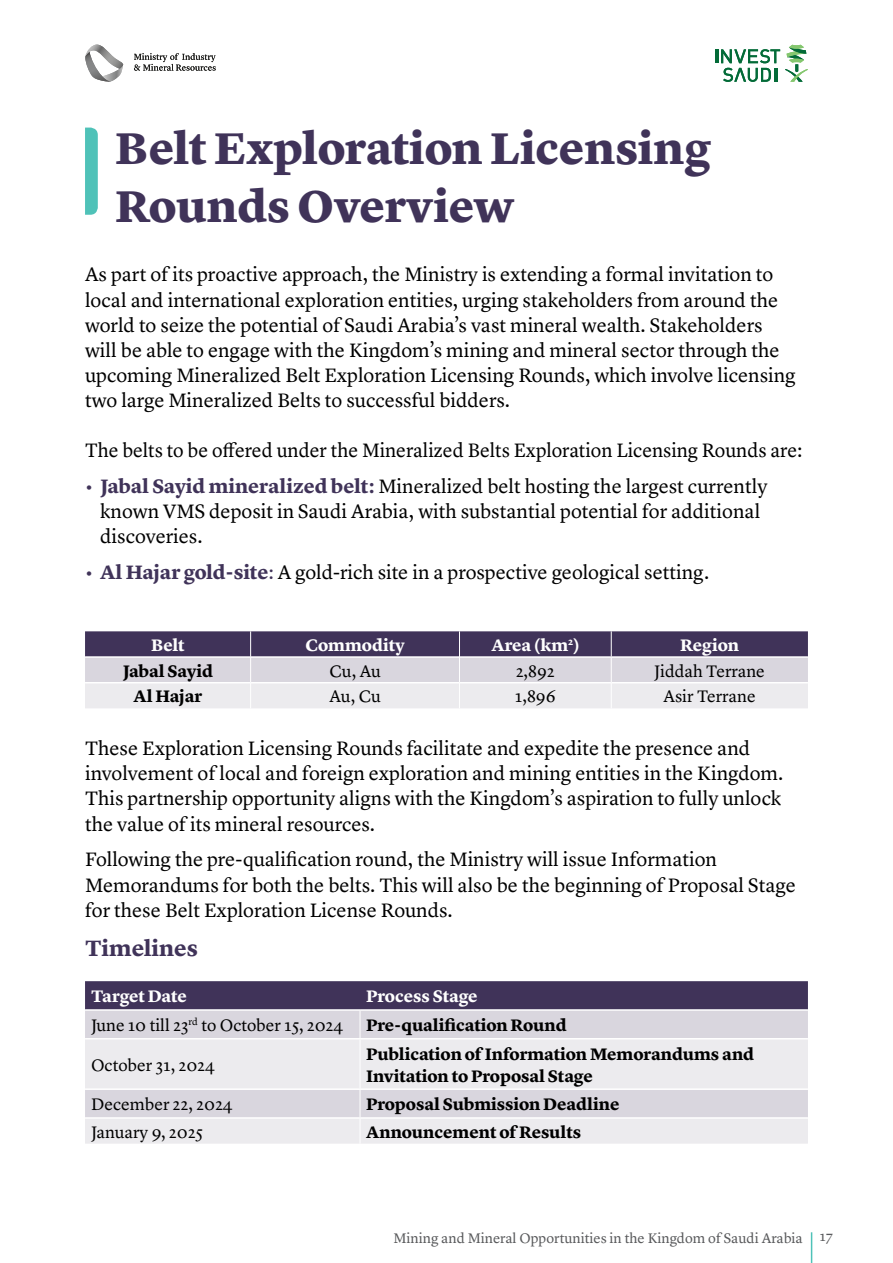
<style>
.page{position:relative;width:893px;height:1263px;background:#fff}
.page>*{position:absolute;margin:0;border:0;box-sizing:border-box;transform-origin:0 0}
.t1{font:900 48px/57.6px "Lyon Arabic Text";letter-spacing:-.005em;color:#403359}
.t2{font:700 24px "Lyon Arabic Text";color:#403359}
.t3{font:21px/25.2px "Lyon Arabic Text";color:#000}
.t4{font:700 18px/21.6px "Lyon Arabic Text";letter-spacing:-.005em;color:#000}
.t5{font:18px "Lyon Arabic Text";color:#000}
.t6{font:700 18px "Lyon Arabic Text";letter-spacing:-.005em;color:#fff}
.t7{font:15px "Lyon Arabic Text";color:#58595b}
.s1{font-weight:700;color:#403359}
.s2{color:#403359}
</style>
<div class="page">
<hr style="left:811px;top:1232px;width:1px;height:31px;background:#4fc2b8">
<svg style="left:134px;top:53px;width:82px;height:18px"></svg>
<svg style="left:85px;top:45px;width:39px;height:37px"></svg>
<hr style="left:715px;top:49px;width:3px;height:14px;background:#036b38">
<svg style="left:721px;top:45px;width:87px;height:37px"></svg>
<svg style="left:85px;top:631px;width:723px;height:77px;background:#afaab9"></svg>
<svg style="left:85px;top:1040px;width:723px;height:104px;background:#e6e5e9"></svg>
<hr style="left:85px;top:1088px;width:275px;height:2px;background:#fff">
<hr style="left:360px;top:1088px;width:448px;height:2px;background:#fff">
<hr style="left:85px;top:1117px;width:275px;height:2px;background:#fff">
<hr style="left:360px;top:1117px;width:448px;height:2px;background:#fff">
<svg style="left:85px;top:981px;width:723px;height:57px;background:#8e879d"></svg>
<hr style="left:360px;top:1039px;width:1px;height:49px;background:#fff">
<svg style="left:360px;top:1090px;width:1px;height:54px"></svg>
<svg style="left:85px;top:128px;width:13px;height:87px"></svg>
<h1 class="t1" style="left:115px;top:119px;width:598px">Belt Exploration Licensing<br>Rounds Overview</h1>
<p class="t3" style="left:85px;top:261px;width:712px">As part of its proactive approach, the Ministry is extending a formal invitation to local and international exploration entities, urging stakeholders from around the world to seize the potential of Saudi Arabia’s vast mineral wealth. Stakeholders will be able to engage with the Kingdom’s mining and mineral sector through the upcoming Mineralized Belt Exploration Licensing Rounds, which involve licensing two large Mineralized Belts to successful bidders.</p>
<p class="t3" style="left:85px;top:437px;width:719px">The belts to be offered under the Mineralized Belts Exploration Licensing Rounds are:</p>
<p class="t3" style="left:100px;top:473px;width:669px;text-indent:-14px"><span class="s1">• Jabal Sayid mineralized belt:</span> Mineralized belt hosting the largest currently known VMS deposit in Saudi Arabia, with substantial potential for additional discoveries.</p>
<p class="t3" style="left:86px;top:559px;width:625px"><span class="s1">• Al Hajar gold-site</span><span class="s2">:</span> A gold-rich site in a prospective geological setting.</p>
<p class="t6" style="left:151px;top:634px;width:35px">Belt</p>
<p class="t6" style="left:305px;top:634px;width:101px">Commodity</p>
<p class="t6" style="left:491px;top:634px;width:89px">Area (km<sup>2</sup>)</p>
<p class="t6" style="left:680px;top:634px;width:60px">Region</p>
<p class="t4" style="left:123px;top:660px;width:92px">Jabal Sayid</p>
<p class="t5" style="left:329px;top:660px;width:53px">Cu, Au</p>
<p class="t5" style="left:516px;top:660px;width:40px">2,892</p>
<p class="t5" style="left:654px;top:660px;width:112px">Jiddah Terrane</p>
<p class="t4" style="left:133px;top:685px;width:70px">Al Hajar</p>
<p class="t5" style="left:329px;top:686px;width:53px">Au, Cu</p>
<p class="t5" style="left:515px;top:686px;width:42px">1,896</p>
<p class="t5" style="left:663px;top:686px;width:94px">Asir Terrane</p>
<p class="t3" style="left:85px;top:735px;width:700px">These Exploration Licensing Rounds facilitate and expedite the presence and involvement of local and foreign exploration and mining entities in the Kingdom.<br>This partnership opportunity aligns with the Kingdom’s aspiration to fully unlock the value of its mineral resources.</p>
<p class="t3" style="left:85px;top:846px;width:712px">Following the pre-qualification round, the Ministry will issue Information<br>Memorandums for both the belts. This will also be the beginning of Proposal Stage for these Belt Exploration License Rounds.</p>
<p class="t2" style="left:85px;top:934px;width:114px">Timelines</p>
<p class="t6" style="left:91px;top:986px;width:97px">Target Date</p>
<p class="t6" style="left:366px;top:986px;width:113px">Process Stage</p>
<p class="t5" style="left:91px;top:1014px;width:253px">June 10 till 23<sup>rd</sup> to October 15, 2024</p>
<p class="t4" style="left:366px;top:1014px;width:202px">Pre-qualification Round</p>
<p class="t5" style="left:91px;top:1054px;width:125px">October 31, 2024</p>
<p class="t4" style="left:366px;top:1043px;width:390px">Publication of Information Memorandums and<br>Invitation to Proposal Stage</p>
<p class="t5" style="left:91px;top:1094px;width:143px">December 22, 2024</p>
<p class="t4" style="left:366px;top:1093px;width:255px">Proposal Submission Deadline</p>
<p class="t5" style="left:91px;top:1121px;width:113px">January 9, 2025</p>
<p class="t4" style="left:366px;top:1121px;width:217px">Announcement of Results</p>
<p class="t7" style="left:394px;top:1229px;width:441px">Mining and Mineral Opportunities in the Kingdom of Saudi Arabia 17</p>
</div>
